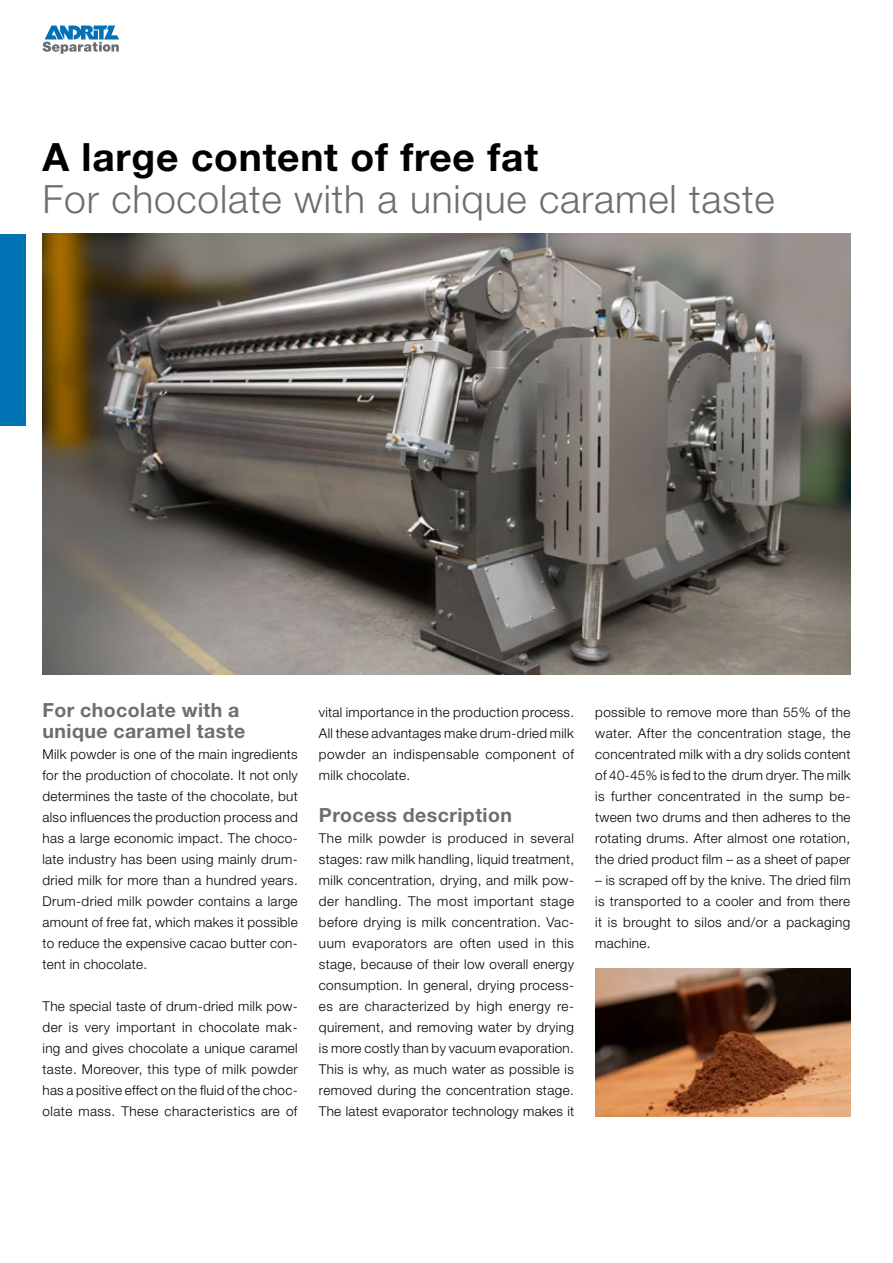
<style>
.page{position:relative;width:893px;height:1263px;background:#fff}
.page>*{position:absolute;margin:0;border:0;box-sizing:border-box;transform-origin:0 0}
.t1{font:300 39px "Helvetica Neue LT";letter-spacing:.02em;color:#6d6e71}
.t2{font:700 39px "Helvetica Neue LT";letter-spacing:.02em;color:#000}
.t3{font:700 19.5px/21px "Helvetica Neue LT";letter-spacing:.025em;color:#6d6e71}
.t4{font:300 13.5px/21px "Helvetica Neue LT";letter-spacing:.025em;color:#000;text-align:justify}
</style>
<div class="page">
<svg style="left:43px;top:26px;width:76px;height:28px"></svg>
<div style="left:0;top:234px;width:26px;height:191px;background:#0072b5"></div>
<img style="left:43px;top:234px;width:807px;height:441px">
<img style="left:595px;top:969px;width:255px;height:147px">
<h1 class="t2" style="left:43px;top:133px;width:497px">A large content of free fat</h1>
<h1 class="t1" style="left:43px;top:175px;width:733px">For chocolate with a unique caramel taste</h1>
<h2 class="t3" style="left:43px;top:699px;width:204px">For chocolate with a unique caramel taste</h2>
<p class="t4" style="left:43px;top:743px;width:257px">Milk powder is one of the main ingredients for the production of chocolate. It not only determines the taste of the chocolate, but also influences the production process and has a large economic impact. The choco&shy;late industry has been using mainly drum&shy;dried milk for more than a hundred years.<br>Drum-dried milk powder contains a large amount of free fat, which makes it possible to reduce the expensive cacao butter con&shy;tent in chocolate.</p>
<p class="t4" style="left:43px;top:995px;width:257px">The special taste of drum-dried milk pow&shy;der is very important in chocolate mak&shy;ing and gives chocolate a unique caramel taste. Moreover, this type of milk powder has a positive effect on the fluid of the choc&shy;olate mass. These characteristics are of</p>
<p class="t4" style="left:319px;top:701px;width:257px">vital importance in the production process.<br>All these advantages make drum-dried milk powder an indispensable component of milk chocolate.</p>
<h2 class="t3" style="left:319px;top:804px;width:195px">Process description</h2>
<p class="t4" style="left:319px;top:827px;width:257px">The milk powder is produced in several stages: raw milk handling, liquid treatment, milk concentration, drying, and milk pow&shy;der handling. The most important stage before drying is milk concentration. Vac&shy;uum evaporators are often used in this stage, because of their low overall energy consumption. In general, drying process&shy;es are characterized by high energy re&shy;quirement, and removing water by drying is more costly than by vacuum evaporation.<br>This is why, as much water as possible is removed during the concentration stage.<br>The latest evaporator technology makes it</p>
<p class="t4" style="left:595px;top:701px;width:257px">possible to remove more than 55% of the water. After the concentration stage, the concentrated milk with a dry solids content of 40-45% is fed to the drum dryer. The milk is further concentrated in the sump be&shy;tween two drums and then adheres to the rotating drums. After almost one rotation, the dried product film – as a sheet of paper</p>
<p class="t4" style="left:595px;top:869px;width:257px">– is scraped off by the knive. The dried film is transported to a cooler and from there it is brought to silos and/or a packaging machine.</p>
</div>
